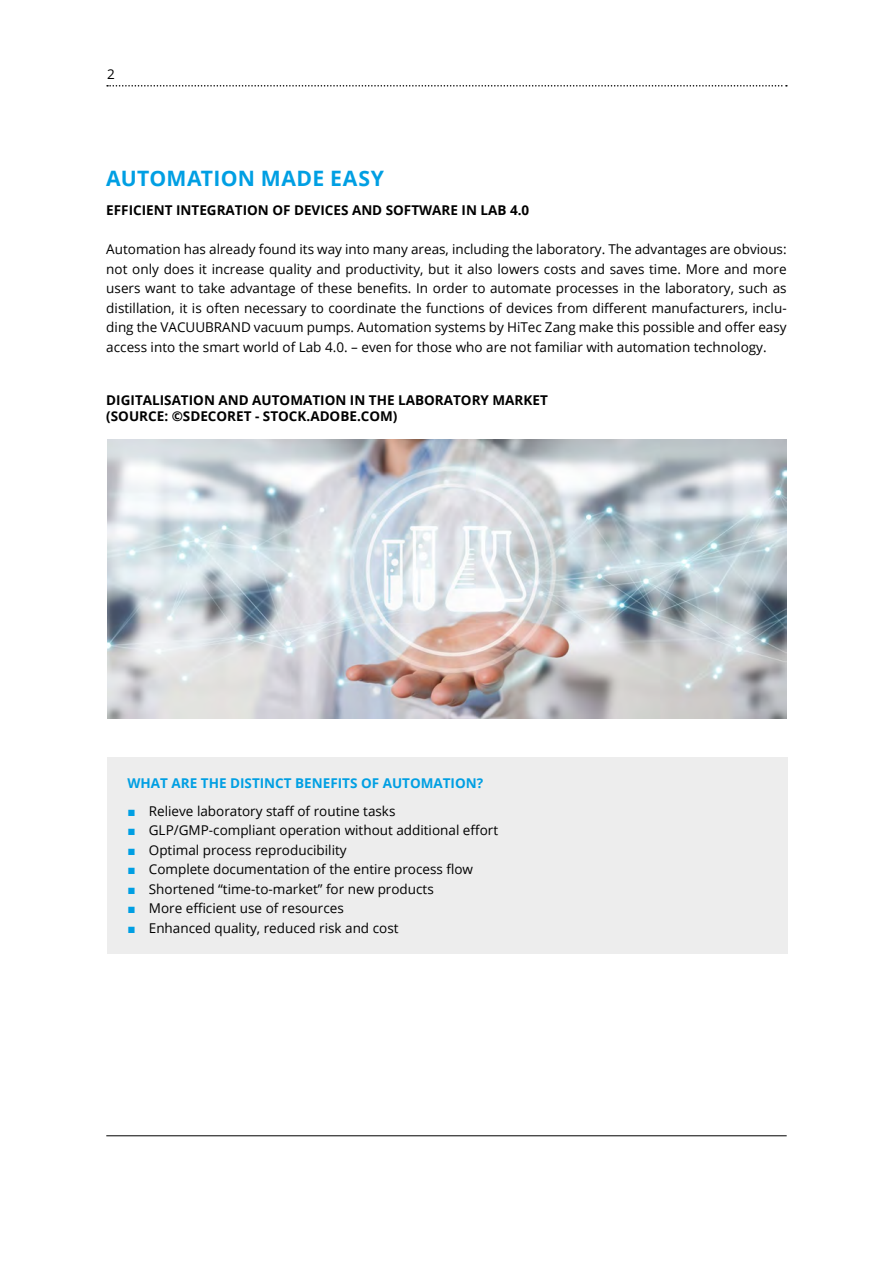
<style>
.page{position:relative;width:893px;height:1263px;background:#fff}
.page>*{position:absolute;margin:0;border:0;box-sizing:border-box;transform-origin:0 0}
.t1{font:700 21.15px "Open Sans";letter-spacing:.015em;color:#009fe3}
.t2{font:13.5px/19.5px "Open Sans";color:#000;text-align:justify}
.t3{font:700 13.5px/16.2px "Open Sans";color:#000}
.t4{font:700 13.5px "Open Sans";color:#009fe3}
.s1{font-family:"Arial";color:#009fe3}
</style>
<div class="page">
<svg style="left:107px;top:85px;width:680px;height:2px"></svg>
<hr style="left:106px;top:1135px;width:681px;height:1px;background:#000">
<img style="left:107px;top:439px;width:680px;height:280px">
<div style="left:107px;top:757px;width:680px;height:196px;background:#ededed"></div>
<p class="t2" style="left:107px;top:64px;width:9px">2</p>
<h1 class="t1" style="left:106px;top:164px;width:279px">AUTOMATION MADE EASY</h1>
<p class="t3" style="left:106px;top:202px;width:424px">EFFICIENT INTEGRATION OF DEVICES AND SOFTWARE IN LAB 4.0</p>
<p class="t2" style="left:106px;top:239px;width:682px">Automation has already found its way into many areas, including the laboratory. The advantages are obvious: not only does it increase quality and productivity, but it also lowers costs and saves time. More and more users want to take advantage of these benefits. In order to automate processes in the laboratory, such as distillation, it is often necessary to coordinate the functions of devices from different manufacturers, inclu&shy;ding the VACUUBRAND vacuum pumps. Automation systems by HiTec Zang make this possible and offer easy access into the smart world of Lab 4.0. – even for those who are not familiar with automation technology.</p>
<p class="t3" style="left:106px;top:392px;width:443px">DIGITALISATION AND AUTOMATION IN THE LABORATORY MARKET (SOURCE: ©SDECORET - STOCK.ADOBE.COM)</p>
<p class="t4" style="left:128px;top:773px;width:357px">WHAT ARE THE DISTINCT BENEFITS OF AUTOMATION?</p>
<p class="t2" style="left:128px;top:801px;width:269px"><span class="s1">■</span> Relieve laboratory staff of routine tasks</p>
<p class="t2" style="left:128px;top:820px;width:372px"><span class="s1">■</span> GLP/GMP-compliant operation without additional effort</p>
<p class="t2" style="left:128px;top:840px;width:221px"><span class="s1">■</span> Optimal process reproducibility</p>
<p class="t2" style="left:128px;top:859px;width:347px"><span class="s1">■</span> Complete documentation of the entire process flow</p>
<p class="t2" style="left:128px;top:879px;width:308px"><span class="s1">■</span> Shortened “time-to-market” for new products</p>
<p class="t2" style="left:128px;top:898px;width:218px"><span class="s1">■</span> More efficient use of resources</p>
<p class="t2" style="left:128px;top:918px;width:272px"><span class="s1">■</span> Enhanced quality, reduced risk and cost</p>
</div>
